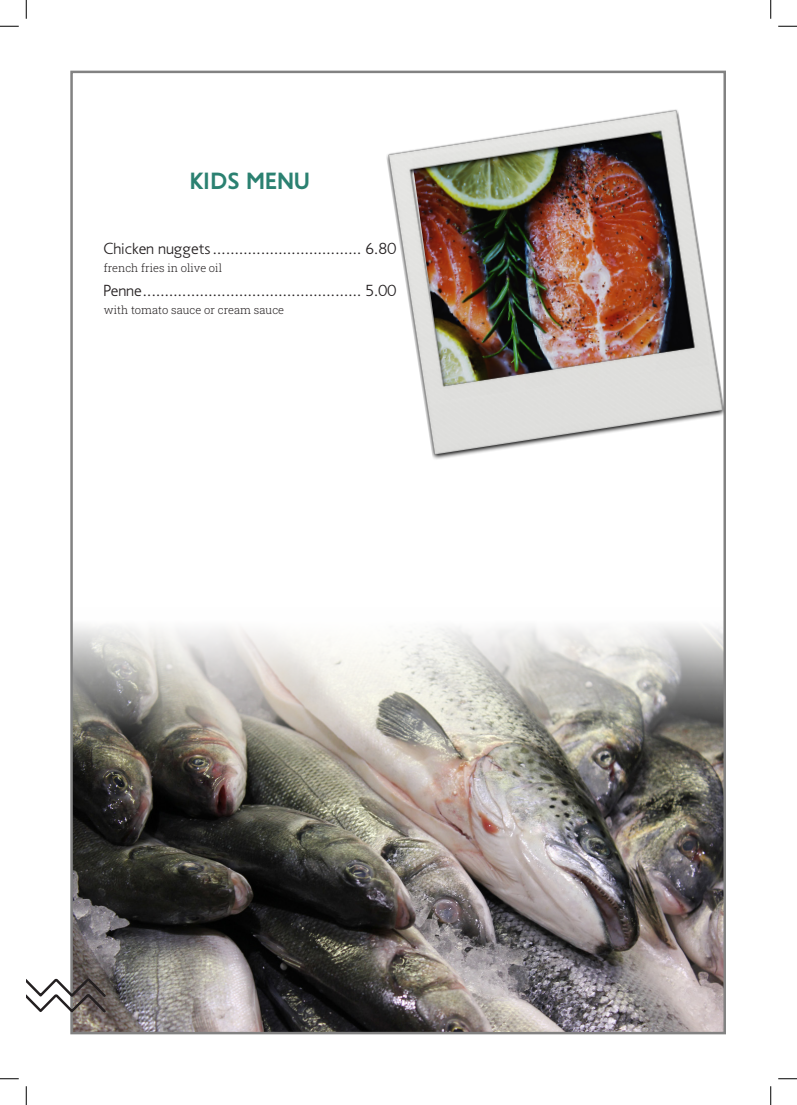
<style>
.page{position:relative;width:797px;height:1105px;background:#fff}
.page>*{position:absolute;margin:0;border:0;box-sizing:border-box;transform-origin:0 0}
.t1{font:700 23.75px "PF Transport";color:#2b8171}
.t2{font:300 16.25px "PF Transport";color:#231f20}
.t3{font:300 11.25px "Roboto Slab";color:#231f20}
</style>
<div class="page">
<img style="left:73px;top:625px;width:650px;height:406px">
<svg style="left:26px;top:976px;width:82px;height:39px"></svg>
<img style="left:386px;top:102px;width:339px;height:361px">
<svg style="left:0;top:25px;width:19px;height:2px"></svg>
<svg style="left:778px;top:25px;width:19px;height:2px"></svg>
<svg style="left:0;top:1078px;width:19px;height:1px"></svg>
<svg style="left:778px;top:1078px;width:19px;height:1px"></svg>
<svg style="left:25px;top:0;width:2px;height:19px"></svg>
<svg style="left:25px;top:1086px;width:2px;height:19px"></svg>
<svg style="left:770px;top:0;width:1px;height:19px"></svg>
<svg style="left:770px;top:1086px;width:1px;height:19px"></svg>
<p class="t1" style="left:190px;top:168px;width:122px">KIDS MENU</p>
<p class="t2" style="left:104px;top:239px;width:294px">Chicken nuggets.................................. 6.80</p>
<p class="t3" style="left:104px;top:260px;width:120px">french fries in olive oil</p>
<p class="t2" style="left:104px;top:281px;width:294px">Penne.................................................. 5.00</p>
<p class="t3" style="left:104px;top:302px;width:182px">with tomato sauce or cream sauce</p>
</div>
